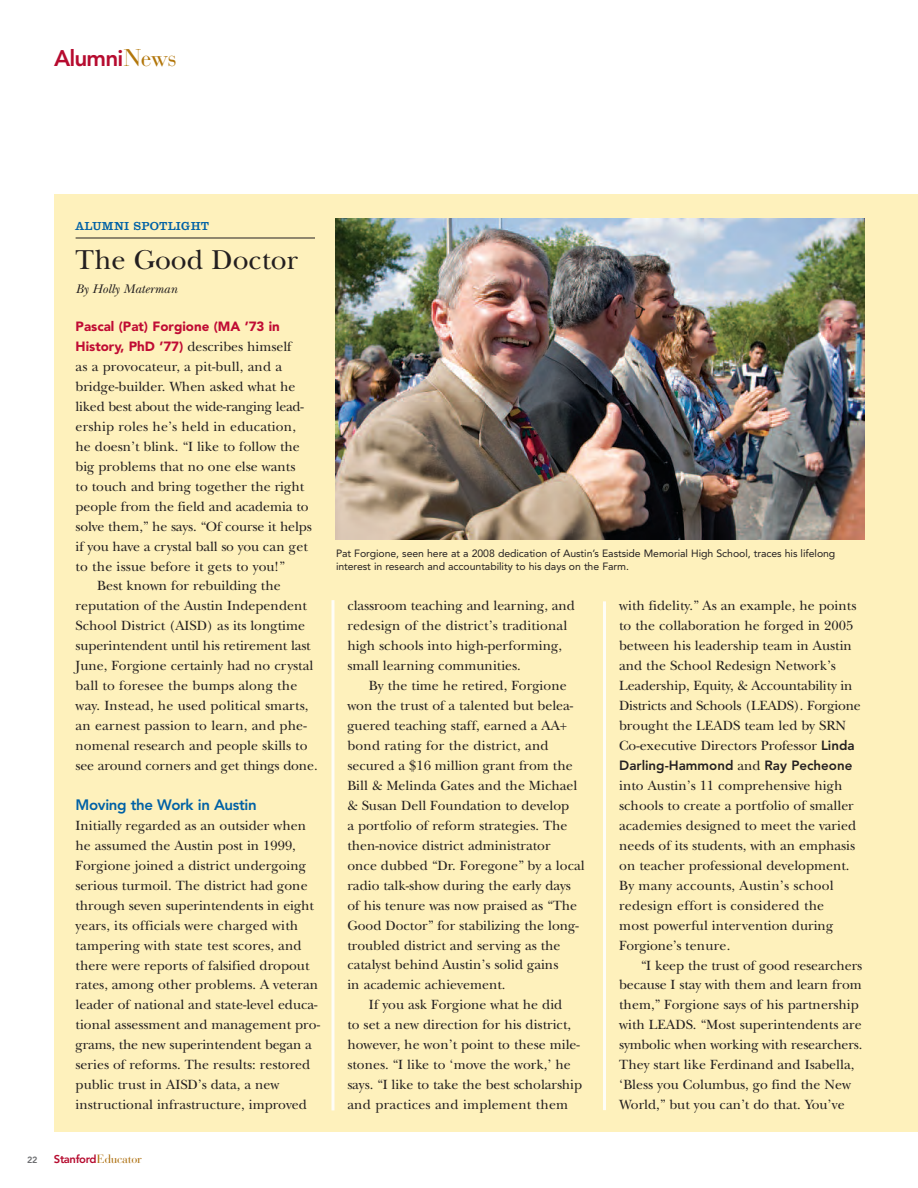
<style>
.page{position:relative;width:918px;height:1188px;background:#fff}
.page>*{position:absolute;margin:0;border:0;box-sizing:border-box;transform-origin:0 0}
.t1{font:28.5px "New Baskerville";color:#231f20}
.t2{font:800 22.5px "Avenir";letter-spacing:-.035em;color:#b60b2f}
.t3{font:800 15px "Avenir";letter-spacing:-.025em;color:#0061a6}
.t4{font:13.95px/20px "New Baskerville";color:#231f20}
.t5{font:800 13.35px "Avenir";color:#231f20}
.t6{font:900 13.35px "Avenir";color:#c00c34}
.t7{font:italic 13.05px "New Baskerville";color:#231f20}
.t8{font:500 12px "Clarendon T";letter-spacing:.03em;color:#0061a6}
.t9{font:800 11.25px "Avenir";letter-spacing:-.035em;color:#b60b2f}
.t10{font:10.5px/13.5px "Avenir";letter-spacing:-.005em;color:#231f20}
.t11{font:800 9px "Avenir";color:#6c6d70}
.s1{font-family:"Bauer Bodoni";font-weight:400;font-size:24px;color:#b2760a}
.s2{font-family:"Avenir";font-weight:900;font-size:13.35px;color:#c00c34}
.s3{font-family:"Bauer Bodoni";font-weight:400;font-size:11.85px;color:#ab6c09}
.s4{font-family:"Avenir";font-weight:800;font-size:13.35px}
.s5{font-family:"New Baskerville";font-weight:400;font-size:13.95px}
</style>
<div class="page">
<div style="left:54px;top:194px;width:864px;height:938px;background:#fef1bc"></div>
<hr style="left:331px;top:600px;width:3px;height:510px;background:#fefdf7">
<hr style="left:603px;top:601px;width:3px;height:509px;background:#fefdf7">
<hr style="left:76px;top:238px;width:239px;height:1px;background:#231f20">
<img style="left:336px;top:218px;width:528px;height:322px">
<h2 class="t2" style="left:54px;top:49px;width:124px">Alumni<span class="s1">News</span></h2>
<p class="t8" style="left:76px;top:219px;width:135px">ALUMNI SPOTLIGHT</p>
<h1 class="t1" style="left:76px;top:243px;width:224px">The Good Doctor</h1>
<p class="t7" style="left:76px;top:281px;width:103px">By Holly Materman</p>
<p class="t6" style="left:76px;top:321px;width:206px">Pascal (Pat) Forgione (MA ’73 in</p>
<p class="t4" style="left:76px;top:336px;width:218px"><span class="s2">History, PhD ’77)</span> describes himself</p>
<p class="t4" style="left:76px;top:356px;width:208px">as a provocateur, a pit-bull, and a</p>
<p class="t4" style="left:76px;top:376px;width:221px">bridge-builder. When asked what he</p>
<p class="t4" style="left:76px;top:396px;width:230px">liked best about the wide-ranging lead-</p>
<p class="t4" style="left:76px;top:416px;width:222px">ership roles he’s held in education,</p>
<p class="t4" style="left:76px;top:436px;width:226px">he doesn’t blink. “I like to follow the</p>
<p class="t4" style="left:76px;top:456px;width:221px">big problems that no one else wants</p>
<p class="t4" style="left:76px;top:476px;width:230px">to touch and bring together the right</p>
<p class="t4" style="left:76px;top:496px;width:235px">people from the field and academia to</p>
<p class="t4" style="left:76px;top:516px;width:238px">solve them,” he says. “Of course it helps</p>
<p class="t4" style="left:76px;top:536px;width:234px">if you have a crystal ball so you can get</p>
<p class="t4" style="left:76px;top:556px;width:211px">to the issue before it gets to you!”</p>
<p class="t4" style="left:97px;top:576px;width:185px">Best known for rebuilding the</p>
<p class="t4" style="left:76px;top:596px;width:233px">reputation of the Austin Independent</p>
<p class="t4" style="left:76px;top:616px;width:231px">School District (AISD) as its longtime</p>
<p class="t4" style="left:76px;top:636px;width:237px">superintendent until his retirement last</p>
<p class="t4" style="left:76px;top:655px;width:239px">June, Forgione certainly had no crystal</p>
<p class="t4" style="left:76px;top:675px;width:223px">ball to foresee the bumps along the</p>
<p class="t4" style="left:76px;top:695px;width:234px">way. Instead, he used political smarts,</p>
<p class="t4" style="left:76px;top:715px;width:233px">an earnest passion to learn, and phe-</p>
<p class="t4" style="left:76px;top:735px;width:233px">nomenal research and people skills to</p>
<p class="t4" style="left:76px;top:755px;width:244px">see around corners and get things done.</p>
<p class="t3" style="left:76px;top:799px;width:183px">Moving the Work in Austin</p>
<p class="t4" style="left:76px;top:815px;width:246px">Initially regarded as an outsider when he assumed the Austin post in 1999, Forgione joined a district undergoing serious turmoil. The district had gone through seven superintendents in eight years, its officials were charged with tampering with state test scores, and there were reports of falsified dropout rates, among other problems. A veteran leader of national and state-level educa&shy;tional assessment and management pro&shy;grams, the new superintendent began a series of reforms. The results: restored public trust in AISD’s data, a new instructional infrastructure, improved</p>
<p class="t11" style="left:27px;top:1156px;width:12px">22</p>
<p class="t9" style="left:54px;top:1155px;width:89px">Stanford<span class="s3">Educator</span></p>
<p class="t10" style="left:336px;top:547px;width:501px">Pat Forgione, seen here at a 2008 dedication of Austin’s Eastside Memorial High School, traces his lifelong interest in research and accountability to his days on the Farm.</p>
<p class="t4" style="left:347px;top:596px;width:229px">classroom teaching and learning, and redesign of the district’s traditional high schools into high-performing, small learning communities.</p>
<p class="t4" style="left:369px;top:675px;width:199px">By the time he retired, Forgione</p>
<p class="t4" style="left:347px;top:695px;width:227px">won the trust of a talented but belea-</p>
<p class="t4" style="left:347px;top:715px;width:221px">guered teaching staff, earned a AA+</p>
<p class="t4" style="left:347px;top:735px;width:203px">bond rating for the district, and</p>
<p class="t4" style="left:347px;top:755px;width:227px">secured a $16 million grant from the</p>
<p class="t4" style="left:347px;top:775px;width:232px">Bill &amp; Melinda Gates and the Michael</p>
<p class="t4" style="left:347px;top:795px;width:223px">&amp; Susan Dell Foundation to develop</p>
<p class="t4" style="left:347px;top:815px;width:222px">a portfolio of reform strategies. The</p>
<p class="t4" style="left:347px;top:835px;width:205px">then-novice district administrator</p>
<p class="t4" style="left:347px;top:855px;width:239px">once dubbed “Dr. Foregone” by a local</p>
<p class="t4" style="left:347px;top:875px;width:225px">radio talk-show during the early days</p>
<p class="t4" style="left:347px;top:895px;width:231px">of his tenure was now praised as “The</p>
<p class="t4" style="left:347px;top:915px;width:233px">Good Doctor” for stabilizing the long-</p>
<p class="t4" style="left:347px;top:935px;width:215px">troubled district and serving as the</p>
<p class="t4" style="left:347px;top:955px;width:212px">catalyst behind Austin’s solid gains</p>
<p class="t4" style="left:347px;top:975px;width:160px">in academic achievement.</p>
<p class="t4" style="left:369px;top:995px;width:195px">If you ask Forgione what he did</p>
<p class="t4" style="left:347px;top:1015px;width:225px">to set a new direction for his district,</p>
<p class="t4" style="left:347px;top:1034px;width:234px">however, he won’t point to these mile-</p>
<p class="t4" style="left:347px;top:1054px;width:225px">stones. “I like to ‘move the work,’ he</p>
<p class="t4" style="left:347px;top:1074px;width:236px">says. “I like to take the best scholarship</p>
<p class="t4" style="left:347px;top:1094px;width:222px">and practices and implement them</p>
<p class="t4" style="left:619px;top:596px;width:243px">with fidelity.” As an example, he points to the collaboration he forged in 2005 between his leadership team in Austin and the School Redesign Network’s Leadership, Equity, &amp; Accountability in Districts and Schools (LEADS). Forgione brought the LEADS team led by SRN Co-executive Directors Professor <span class="s4">Linda</span></p>
<p class="t5" style="left:619px;top:760px;width:235px">Darling-Hammond <span class="s5">and</span> Ray Pecheone</p>
<p class="t4" style="left:619px;top:775px;width:239px">into Austin’s 11 comprehensive high schools to create a portfolio of smaller academies designed to meet the varied needs of its students, with an emphasis on teacher professional development.<br>By many accounts, Austin’s school redesign effort is considered the most powerful intervention during Forgione’s tenure.</p>
<p class="t4" style="left:619px;top:955px;width:245px;text-indent:22px">“I keep the trust of good researchers because I stay with them and learn from them,” Forgione says of his partnership with LEADS. “Most superintendents are symbolic when working with researchers.<br>They start like Ferdinand and Isabella, ‘Bless you Columbus, go find the New World,” but you can’t do that. You’ve</p>
</div>
